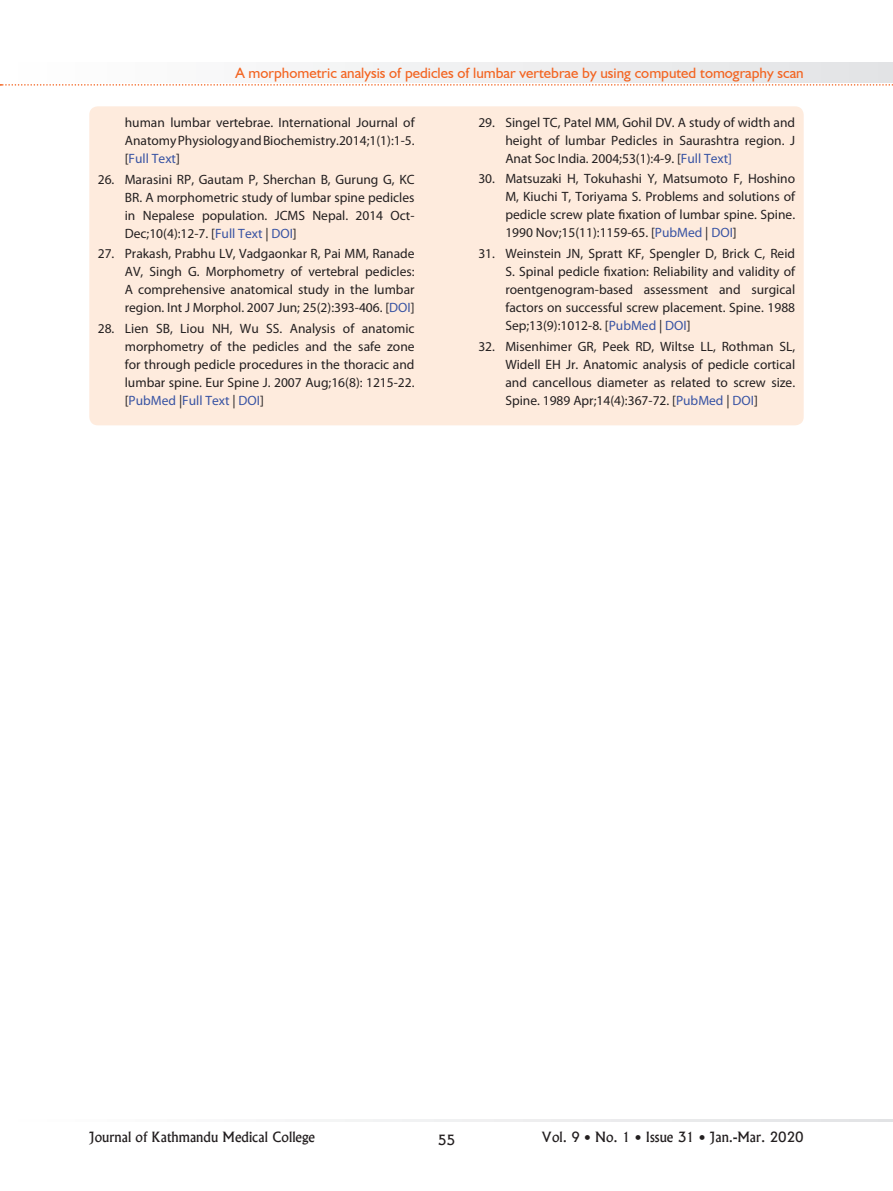
<style>
.page{position:relative;width:893px;height:1191px;background:#fff}
.page>*{position:absolute;margin:0;border:0;box-sizing:border-box;transform-origin:0 0}
.t1{font:15px "Humanist 521 BT";color:#f36421}
.t2{font:13.5px/18px "Myriad Pro";color:#231f20;text-align:justify}
.t3{font:13.5px "Alaska";color:#231f20}
.s1{color:#3853a3}
</style>
<div class="page">
<svg style="left:313px;top:1119px;width:580px;height:2px"></svg>
<svg style="left:0;top:63px;width:893px;height:23px"></svg>
<div style="left:89px;top:106px;width:715px;height:319px;background:#feebdd;border-radius:9px"></div>
<p class="t1" style="left:235px;top:63px;width:570px">A morphometric analysis of pedicles of lumbar vertebrae by using computed tomography scan</p>
<p class="t2" style="left:125px;top:113px;width:291px">human lumbar vertebrae. International Journal of Anatomy Physiology and Biochemistry.2014;1(1):1-5. [<span class="s1">Full Text</span>]</p>
<p class="t2" style="left:125px;top:170px;width:291px;text-indent:-27px">26. Marasini RP, Gautam P, Sherchan B, Gurung G, KC BR. A morphometric study of lumbar spine pedicles in Nepalese population. JCMS Nepal. 2014 Oct-Dec;10(4):12-7. [<span class="s1">Full Text</span> | <span class="s1">DOI</span>]</p>
<p class="t2" style="left:125px;top:244px;width:291px;text-indent:-27px">27. Prakash, Prabhu LV, Vadgaonkar R, Pai MM, Ranade AV, Singh G. Morphometry of vertebral pedicles:<br>A comprehensive anatomical study in the lumbar region. Int J Morphol. 2007 Jun; 25(2):393-406. [<span class="s1">DOI</span>]</p>
<p class="t2" style="left:125px;top:319px;width:291px;text-indent:-27px">28. Lien SB, Liou NH, Wu SS. Analysis of anatomic morphometry of the pedicles and the safe zone for through pedicle procedures in the thoracic and lumbar spine. Eur Spine J. 2007 Aug;16(8): 1215-22. [<span class="s1">PubMed</span> |<span class="s1">Full Text</span> | <span class="s1">DOI</span>]</p>
<p class="t2" style="left:505px;top:113px;width:291px;text-indent:-27px">29. Singel TC, Patel MM, Gohil DV. A study of width and height of lumbar Pedicles in Saurashtra region. J Anat Soc India. 2004;53(1):4-9. [<span class="s1">Full Text]</span></p>
<p class="t2" style="left:505px;top:170px;width:291px;text-indent:-27px">30. Matsuzaki H, Tokuhashi Y, Matsumoto F, Hoshino M, Kiuchi T, Toriyama S. Problems and solutions of pedicle screw plate fixation of lumbar spine. Spine.<br>1990 Nov;15(11):1159-65. [<span class="s1">PubMed</span> | <span class="s1">DOI</span>]</p>
<p class="t2" style="left:505px;top:244px;width:291px;text-indent:-27px">31. Weinstein JN, Spratt KF, Spengler D, Brick C, Reid S. Spinal pedicle fixation: Reliability and validity of roentgenogram-based assessment and surgical factors on successful screw placement. Spine. 1988<br>Sep;13(9):1012-8. [<span class="s1">PubMed</span> | <span class="s1">DOI</span>]</p>
<p class="t2" style="left:505px;top:337px;width:291px;text-indent:-27px">32. Misenhimer GR, Peek RD, Wiltse LL, Rothman SL, Widell EH Jr. Anatomic analysis of pedicle cortical and cancellous diameter as related to screw size.<br>Spine. 1989 Apr;14(4):367-72. [<span class="s1">PubMed</span> | <span class="s1">DOI</span>]</p>
<p class="t3" style="left:89px;top:1129px;width:227px">Journal of Kathmandu Medical College</p>
<p class="t3" style="left:438px;top:1131px;width:19px">55</p>
<p class="t3" style="left:542px;top:1129px;width:264px">Vol. 9 • No. 1 • Issue 31 • Jan.-Mar. 2020</p>
</div>
